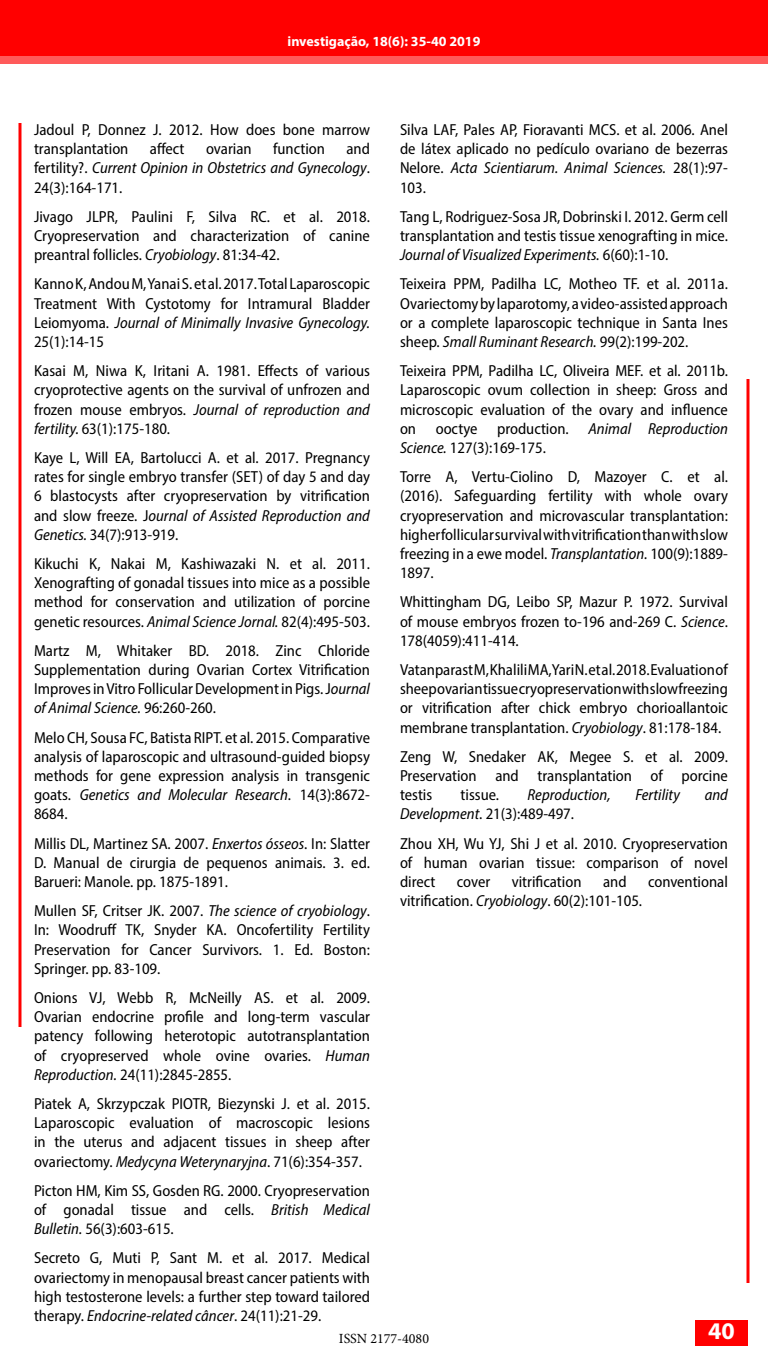
<style>
.page{position:relative;width:768px;height:1366px;background:#fff}
.page>*{position:absolute;margin:0;border:0;box-sizing:border-box;transform-origin:0 0}
.t1{font:700 24px "Myriad Pro";color:#fff}
.t2{font:semi-condensed 16px/19.2px "Myriad Pro";color:#000;text-align:justify}
.t3{font:italic semi-condensed 16px/19.2px "Myriad Pro";color:#000;text-align:justify}
.t4{font:700 14px "Myriad Pro";color:#fff}
.t5{font:14px "Minion Pro";color:#000}
.s1{font-style:italic}
.s2{font-style:normal}
</style>
<div class="page">
<div style="left:0;top:0;width:768px;height:55px;background:#f00"></div>
<div style="left:0;top:8px;width:768px;height:55px;background:#f00"></div>
<div style="left:695px;top:1320px;width:53px;height:26px;background:#f00"></div>
<svg style="left:18px;top:123px;width:4px;height:904px"></svg>
<svg style="left:746px;top:379px;width:4px;height:904px"></svg>
<p class="t4" style="left:288px;top:32px;width:194px">investigação, 18(6): 35-40 2019</p>
<p class="t2" style="left:34px;top:120px;width:338px">Jadoul P, Donnez J. 2012. How does bone marrow transplantation</p>
<p class="t2" style="left:400px;top:120px;width:330px">Silva LAF, Pales AP, Fioravanti MCS. et al. 2006. Anel de látex aplicado no pedículo ovariano de bezerras Nelore. <span class="s1">Acta Scientiarum. Animal Sciences.</span> 28(1):97- 103.</p>
<p class="t2" style="left:400px;top:207px;width:329px">Tang L, Rodriguez-Sosa JR, Dobrinski I. 2012. Germ cell transplantation and testis tissue xenografting in mice.<br><span class="s1">Journal of Visualized Experiments.</span> 6(60):1-10.</p>
<p class="t2" style="left:400px;top:274px;width:329px">Teixeira PPM, Padilha LC, Motheo TF. et al. 2011a.<br>Ovariectomy by laparotomy, a video-assisted approach or a complete laparoscopic technique in Santa Ines sheep. <span class="s1">Small Ruminant Research.</span> 99(2):199-202.</p>
<p class="t2" style="left:400px;top:361px;width:330px">Teixeira PPM, Padilha LC, Oliveira MEF. et al. 2011b.<br>Laparoscopic ovum collection in sheep: Gross and microscopic evaluation of the ovary and influence on ooctye production. <span class="s1">Animal Reproduction Science.</span> 127(3):169-175.</p>
<p class="t2" style="left:400px;top:467px;width:330px">Torre A, Vertu-Ciolino D, Mazoyer C. et al. (2016). Safeguarding fertility with whole ovary cryopreservation and microvascular transplantation: higher follicular survival with vitrification than with slow freezing in a ewe model. <span class="s1">Transplantation.</span> 100(9):1889- 1897.</p>
<p class="t2" style="left:400px;top:592px;width:330px">Whittingham DG, Leibo SP, Mazur P. 1972. Survival of mouse embryos frozen to-196 and-269 C. <span class="s1">Science</span>.<br>178(4059):411-414.</p>
<p class="t2" style="left:400px;top:660px;width:329px">Vatanparast M, Khalili MA, Yari N. et al. 2018. Evaluation of sheep ovarian tissue cryopreservation with slow freezing or vitrification after chick embryo chorioallantoic membrane transplantation. <span class="s1">Cryobiology</span>. 81:178-184.</p>
<p class="t2" style="left:400px;top:747px;width:329px">Zeng W, Snedaker AK, Megee S. et al. 2009.<br>Preservation and transplantation of porcine testis</p>
<p class="t2" style="left:150px;top:139px;width:36px">affect</p>
<p class="t2" style="left:206px;top:139px;width:47px">ovarian</p>
<p class="t2" style="left:273px;top:139px;width:53px">function</p>
<p class="t3" style="left:34px;top:139px;width:338px;text-indent:312px"><span class="s2">and fertility?.</span> Current Opinion in Obstetrics and Gynecology<span class="s2">.<br>24(3):164-171.</span></p>
<p class="t2" style="left:34px;top:207px;width:338px">Jivago JLPR, Paulini F, Silva RC. et al. 2018.<br>Cryopreservation and characterization of canine preantral follicles. <span class="s1">Cryobiology</span>. 81:34-42.</p>
<p class="t2" style="left:34px;top:274px;width:338px">Kanno K, Andou M, Yanai S. et al. 2017. Total Laparoscopic Treatment With Cystotomy for Intramural Bladder Leiomyoma. <span class="s1">Journal of Minimally Invasive Gynecology.<br></span>25(1):14-15</p>
<p class="t2" style="left:34px;top:361px;width:338px">Kasai M, Niwa K, Iritani A. 1981. Effects of various cryoprotective agents on the survival of unfrozen and frozen mouse embryos. <span class="s1">Journal of reproduction and fertility.</span> 63(1):175-180.</p>
<p class="t2" style="left:34px;top:448px;width:338px">Kaye L, Will EA, Bartolucci A. et al. 2017. Pregnancy rates for single embryo transfer (SET) of day 5 and day 6 blastocysts after cryopreservation by vitrification and slow freeze. J<span class="s1">ournal of Assisted Reproduction and Genetics.</span> 34(7):913-919.</p>
<p class="t2" style="left:34px;top:554px;width:338px">Kikuchi K, Nakai M, Kashiwazaki N. et al. 2011.<br>Xenografting of gonadal tissues into mice as a possible method for conservation and utilization of porcine genetic resources. <span class="s1">Animal Science Jornal.</span> 82(4):495-503.</p>
<p class="t2" style="left:34px;top:641px;width:338px">Martz M, Whitaker BD. 2018. Zinc Chloride Supplementation during Ovarian Cortex Vitrification Improves in Vitro Follicular Development in Pigs. J<span class="s1">ournal of Animal Science.</span> 96:260-260.</p>
<p class="t2" style="left:34px;top:727px;width:338px">Melo CH, Sousa FC, Batista RIPT. et al. 2015. Comparative analysis of laparoscopic and ultrasound-guided biopsy methods for gene expression analysis in transgenic goats. <span class="s1">Genetics and Molecular Research</span>. 14(3):8672- 8684.</p>
<p class="t2" style="left:34px;top:833px;width:337px">Millis DL, Martinez SA. 2007. <span class="s1">Enxertos ósseos</span>. In: Slatter D. Manual de cirurgia de pequenos animais. 3. ed.<br>Barueri: Manole. pp. 1875-1891.</p>
<p class="t2" style="left:34px;top:901px;width:338px">Mullen SF, Critser JK. 2007. <span class="s1">The science of cryobiology</span>.<br>In: Woodruff TK, Snyder KA. Oncofertility Fertility Preservation for Cancer Survivors. 1. Ed. Boston:<br>Springer. pp. 83-109.</p>
<p class="t2" style="left:34px;top:988px;width:338px">Onions VJ, Webb R, McNeilly AS. et al. 2009.<br>Ovarian endocrine profile and long-term vascular patency following heterotopic autotransplantation of cryopreserved whole ovine ovaries. <span class="s1">Human Reproduction.</span> 24(11):2845-2855.</p>
<p class="t2" style="left:34px;top:1094px;width:338px">Piatek A, Skrzypczak PIOTR, Biezynski J. et al. 2015.<br>Laparoscopic evaluation of macroscopic lesions in the uterus and adjacent tissues in sheep after ovariectomy. <span class="s1">Medycyna Weterynaryjna</span>. 71(6):354-357.</p>
<p class="t2" style="left:34px;top:1181px;width:338px">Picton HM, Kim SS, Gosden RG. 2000. Cryopreservation of gonadal tissue and cells. <span class="s1">British Medical Bulletin.</span> 56(3):603-615.</p>
<p class="t2" style="left:34px;top:1248px;width:338px">Secreto G, Muti P, Sant M. et al. 2017. Medical ovariectomy in menopausal breast cancer patients with high testosterone levels: a further step toward tailored therapy. <span class="s1">Endocrine-related câncer</span>. 24(11):21-29.</p>
<p class="t2" style="left:461px;top:785px;width:40px">tissue.</p>
<p class="t3" style="left:528px;top:785px;width:85px">Reproduction,</p>
<p class="t3" style="left:635px;top:785px;width:46px">Fertility</p>
<p class="t3" style="left:705px;top:785px;width:25px">and</p>
<p class="t2" style="left:400px;top:799px;width:330px;line-height:29.2px"><span class="s1">Development</span>. 21(3):489-497.<br>Zhou XH, Wu YJ, Shi J et al. 2010. Cryopreservation</p>
<p class="t2" style="left:400px;top:853px;width:329px">of human ovarian tissue: comparison of novel direct</p>
<p class="t2" style="left:457px;top:872px;width:35px">cover</p>
<p class="t2" style="left:512px;top:872px;width:71px">vitrification</p>
<p class="t2" style="left:603px;top:872px;width:25px">and</p>
<p class="t2" style="left:648px;top:872px;width:81px">conventional</p>
<p class="t2" style="left:400px;top:891px;width:244px">vitrification. <span class="s1">Cryobiology</span>. 60(2):101-105.</p>
<h1 class="t1" style="left:708px;top:1315px;width:28px">40</h1>
<p class="t5" style="left:339px;top:1329px;width:92px">ISSN 2177-4080</p>
</div>
